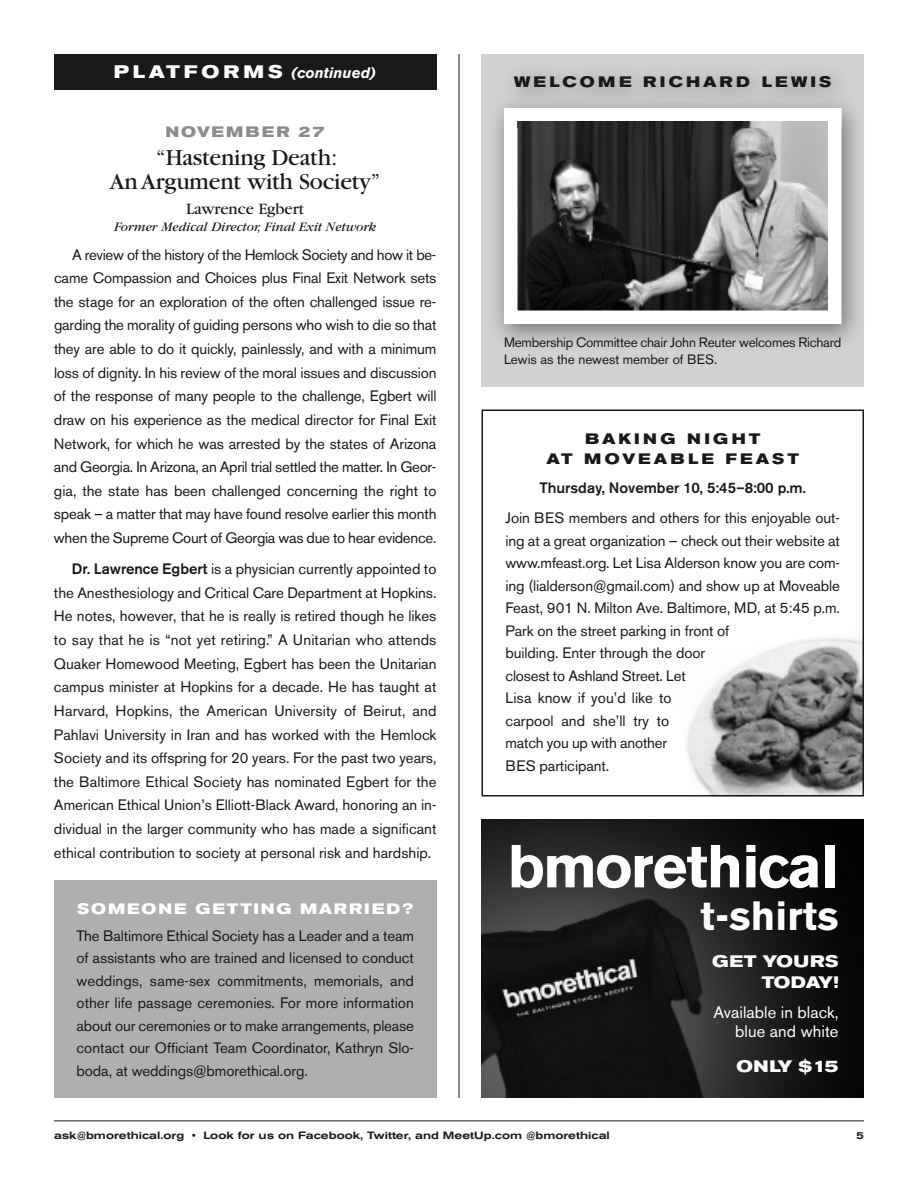
<style>
.page{position:relative;width:918px;height:1188px;background:#fff}
.page>*{position:absolute;margin:0;border:0;box-sizing:border-box;transform-origin:0 0}
.t1{font:700 60px "Akzidenz Grotesk BE";letter-spacing:-.015em;color:#fff}
.t2{font:700 40.5px "Akzidenz Grotesk BE";letter-spacing:.005em;color:#fff}
.t3{font:24px/23.7px "Garamond";letter-spacing:-.01em;color:#191919;text-align:center}
.t4{font:16.5px/19.5px "Akzidenz Grotesk BE";letter-spacing:.005em;color:#fff;text-align:right}
.t5{font:700 expanded 16.5px/21px "Akzidenz Grotesk BE";letter-spacing:.025em;color:#fff;text-align:right}
.t6{font:16.5px "Garamond";color:#191919}
.t7{font:15px/23.7px "Akzidenz Grotesk BE";letter-spacing:-.005em;color:#191919;text-align:justify}
.t8{font:700 expanded 15px/19.5px "Akzidenz Grotesk BE";letter-spacing:.21em;color:#191919;text-align:center}
.t9{font:500 15px "Akzidenz Grotesk BE";color:#191919}
.t10{font:700 expanded 15px "Akzidenz Grotesk BE";letter-spacing:.125em;color:#fff}
.t11{font:italic 700 15px "Akzidenz Grotesk BE";color:#fff}
.t12{font:700 expanded 15px "Akzidenz Grotesk BE";letter-spacing:.13em;color:#8c8c8c}
.t13{font:13.5px/16.5px "Akzidenz Grotesk BE";letter-spacing:-.015em;color:#191919}
.t14{font:italic 13.5px "Garamond";color:#191919}
.t15{font:500 expanded 10.5px "Akzidenz Grotesk BE";color:#191919}
.s1{font-style:normal;font-stretch:expanded;font-size:18px}
.s2{font-weight:500}
</style>
<div class="page">
<img style="left:686px;top:638px;width:175px;height:155px">
<hr style="left:54px;top:1120px;width:810px;height:1px;background:#191919">
<hr style="left:459px;top:54px;width:1px;height:1044px;background:#191919">
<img style="left:482px;top:819px;width:382px;height:279px">
<div style="left:482px;top:410px;width:382px;height:386px;border:2px solid #191919"></div>
<svg style="left:482px;top:54px;width:382px;height:333px;fill:#cdcdcd"></svg>
<img style="left:519px;top:128px;width:307px;height:181px">
<div style="left:504px;top:108px;width:337px;height:216px;border:14px solid #fff"></div>
<img style="left:504px;top:108px;width:338px;height:20px">
<img style="left:518px;top:122px;width:310px;height:6px">
<div style="left:54px;top:880px;width:382px;height:218px;background:#afafaf"></div>
<div style="left:54px;top:54px;width:382px;height:36px;background:#191919"></div>
<p class="t11" style="left:114px;top:67px;width:264px"><span class="s1">P L AT F O R M S</span> (continued)</p>
<p class="t12" style="left:166px;top:126px;width:161px">NOVEMBER 27</p>
<h3 class="t3" style="left:110px;top:148px;width:272px">“Hastening Death:<br>AnArgument with Society”</h3>
<p class="t6" style="left:186px;top:203px;width:120px">Lawrence Egbert</p>
<p class="t14" style="left:114px;top:223px;width:263px">Former Medical Director, Final Exit Network</p>
<p class="t7" style="left:54px;top:244px;width:384px;text-indent:18px">A review of the history of the Hemlock Society and how it be&shy;came Compassion and Choices plus Final Exit Network sets the stage for an exploration of the often challenged issue re&shy;garding the morality of guiding persons who wish to die so that they are able to do it quickly, painlessly, and with a minimum loss of dignity. In his review of the moral issues and discussion of the response of many people to the challenge, Egbert will draw on his experience as the medical director for Final Exit Network, for which he was arrested by the states of Arizona and Georgia. In Arizona, an April trial settled the matter. In Geor&shy;gia, the state has been challenged concerning the right to speak – a matter that may have found resolve earlier this month when the Supreme Court of Georgia was due to hear evidence.</p>
<p class="t7" style="left:54px;top:559px;width:384px;text-indent:18px"><span class="s2">Dr. Lawrence Egbert</span> is a physician currently appointed to the Anesthesiology and Critical Care Department at Hopkins.<br>He notes, however, that he is really is retired though he likes to say that he is “not yet retiring.” A Unitarian who attends Quaker Homewood Meeting, Egbert has been the Unitarian campus minister at Hopkins for a decade. He has taught at Harvard, Hopkins, the American University of Beirut, and Pahlavi University in Iran and has worked with the Hemlock Society and its offspring for 20 years. For the past two years, the Baltimore Ethical Society has nominated Egbert for the American Ethical Union’s Elliott-Black Award, honoring an in&shy;dividual in the larger community who has made a significant ethical contribution to society at personal risk and hardship.</p>
<p class="t10" style="left:77px;top:903px;width:338px">SOMEONE GETTING MARRIED?</p>
<p class="t7" style="left:77px;top:926px;width:339px;line-height:22.5px">The Baltimore Ethical Society has a Leader and a team of assistants who are trained and licensed to conduct weddings, same-sex commitments, memorials, and other life passage ceremonies. For more information about our ceremonies or to make arrangements, please contact our Officiant Team Coordinator, Kathryn Slo&shy;boda, at weddings@bmorethical.org.</p>
<p class="t8" style="left:514px;top:74px;width:319px">WELCOME RICHARD LEWIS</p>
<p class="t13" style="left:504px;top:336px;width:339px">Membership Committee chair John Reuter welcomes Richard<br>Lewis as the newest member of BES.</p>
<p class="t8" style="left:546px;top:431px;width:254px">BAKING NIGHT<br>AT MOVEABLE FEAST</p>
<p class="t9" style="left:540px;top:483px;width:268px">Thursday, November 10, 5:45–8:00 p.m.</p>
<p class="t7" style="left:505px;top:508px;width:336px;line-height:22.5px;text-align:left">Join BES members and others for this enjoyable out&shy;ing at a great organization – check out their website at www.mfeast.org. Let Lisa Alderson know you are com&shy;ing (lialderson@gmail.com) and show up at Moveable Feast, 901 N. Milton Ave. Baltimore, MD, at 5:45 p.m.<br>Park on the street parking in front of<br>building. Enter through the door<br>closest to Ashland Street. Let<br>Lisa know if you’d like to<br>carpool and she’ll try to<br>match you up with another<br>BES participant.</p>
<h1 class="t1" style="left:508px;top:843px;width:332px">bmorethical</h1>
<h2 class="t2" style="left:700px;top:900px;width:140px">t-shirts</h2>
<p class="t5" style="left:712px;top:952px;width:128px">GET YOURS<br>TODAY!</p>
<p class="t4" style="left:714px;top:1004px;width:126px">Available in black, blue and white</p>
<p class="t5" style="left:737px;top:1057px;width:103px">ONLY $15</p>
<p class="t15" style="left:54px;top:1131px;width:557px">ask@bmorethical.org • Look for us on Facebook, Twitter, and MeetUp.com @bmorethical</p>
<p class="t15" style="left:856px;top:1131px;width:9px">5</p>
</div>
